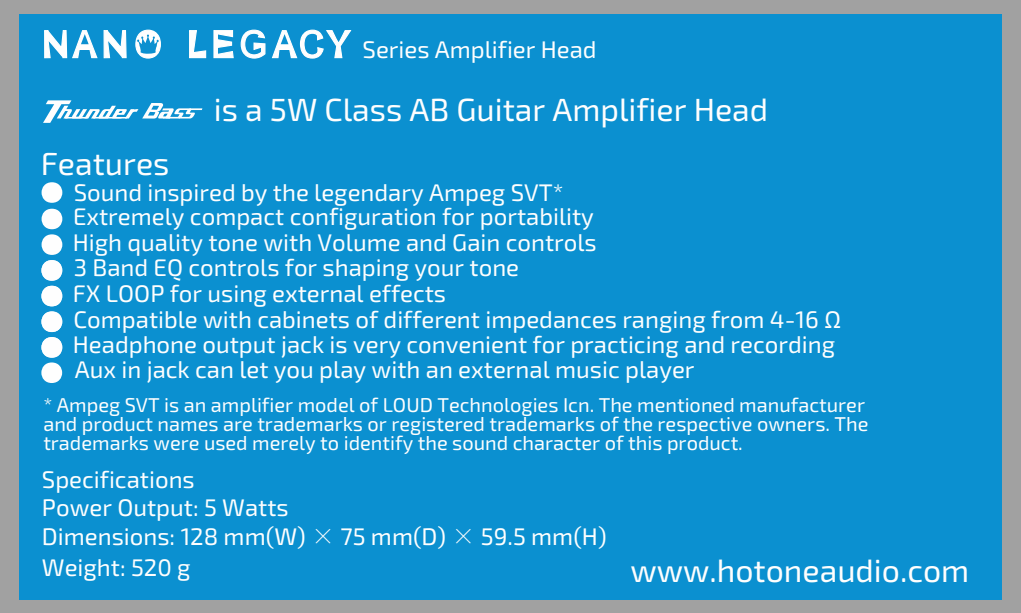
<style>
.page{position:relative;width:1021px;height:613px;background:#fff}
.page>*{position:absolute;margin:0;border:0;box-sizing:border-box;transform-origin:0 0}
.t1{font:32px "Exo 2";color:#fefefe}
.t2{font:24px/25.2px "Exo 2";color:#fefefe}
.t3{font:20px/19.2px "Exo 2";color:#fefefe}
.s1{font-family:"Adobe Fangsong Std"}
</style>
<div class="page">
<div style="left:0;top:0;width:1020px;height:612px;background:#a1a1a1"></div>
<div style="left:19px;top:14px;width:982px;height:585px;background:#0b90d0"></div>
<svg style="left:42px;top:208px;width:20px;height:149px"></svg>
<svg style="left:213px;top:30px;width:21px;height:29px"></svg>
<svg style="left:189px;top:30px;width:18px;height:29px"></svg>
<svg style="left:135px;top:29px;width:26px;height:30px"></svg>
<svg style="left:240px;top:29px;width:112px;height:30px"></svg>
<svg style="left:44px;top:30px;width:83px;height:29px"></svg>
<div style="left:41px;top:260px;width:21px;height:20px;background:#fefefe;border-radius:50%"></div>
<div style="left:41px;top:286px;width:21px;height:20px;background:#fefefe;border-radius:50%"></div>
<div style="left:41px;top:311px;width:21px;height:21px;background:#fefefe;border-radius:50%"></div>
<div style="left:41px;top:337px;width:21px;height:20px;background:#fefefe;border-radius:50%"></div>
<div style="left:41px;top:362px;width:21px;height:21px;background:#fefefe;border-radius:50%"></div>
<div style="left:42px;top:182px;width:20px;height:21px;background:#fefefe;border-radius:50%"></div>
<svg style="left:43px;top:100px;width:159px;height:23px"></svg>
<p class="t2" style="left:362px;top:40px;width:236px">Series Amplifier Head</p>
<h1 class="t1" style="left:214px;top:99px;width:556px">is a 5W Class AB Guitar Amplifier Head</h1>
<h1 class="t1" style="left:41px;top:153px;width:130px">Features</h1>
<p class="t2" style="left:73px;top:182px;width:525px">Sound inspired by the legendary Ampeg SVT* Extremely compact configuration for portability High quality tone with Volume and Gain controls 3 Band EQ controls for shaping your tone</p>
<p class="t2" style="left:73px;top:309px;width:770px">Compatible with cabinets of different impedances ranging from 4-16 Ω<br>Headphone output jack is very convenient for practicing and recording</p>
<p class="t2" style="left:73px;top:283px;width:375px">FX LOOP for using external effects</p>
<p class="t2" style="left:75px;top:359px;width:621px">Aux in jack can let you play with an external music player</p>
<p class="t3" style="left:43px;top:397px;width:826px">* Ampeg SVT is an amplifier model of LOUD Technologies Icn. The mentioned manufacturer and product names are trademarks or registered trademarks of the respective owners. The trademarks were used merely to identify the sound character of this product.</p>
<p class="t2" style="left:42px;top:466px;width:566px;line-height:29.2px">Specifications<br>Power Output: 5 Watts<br>Dimensions: 128 mm(W) <span class="s1">×</span> 75 mm(D) <span class="s1">×</span> 59.5 mm(H)<br>Weight: 520 g</p>
<h1 class="t1" style="left:630px;top:559px;width:340px">www.hotoneaudio.com</h1>
</div>
